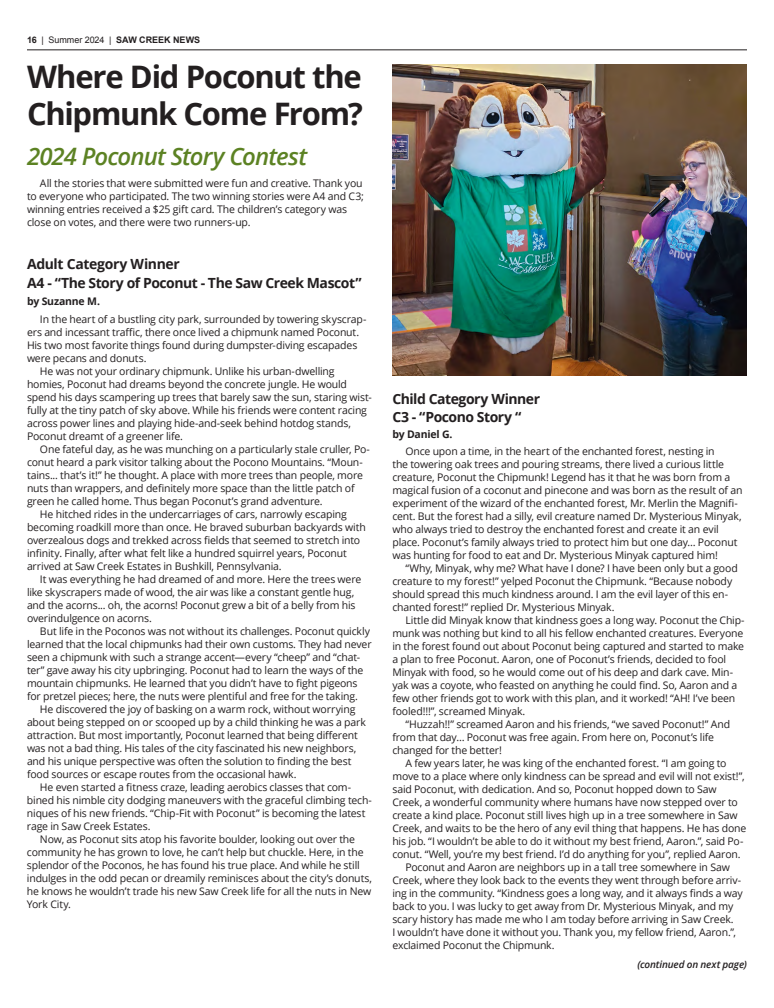
<style>
.page{position:relative;width:774px;height:1008px;background:#fff}
.page>*{position:absolute;margin:0;border:0;box-sizing:border-box;transform-origin:0 0}
.t1{font:700 31px/37.2px "Open Sans";letter-spacing:-.04em;color:#231f20}
.t2{font:italic 600 24px "Open Sans";letter-spacing:-.035em;color:#5c8223}
.t3{font:700 14px/19px "Open Sans";letter-spacing:-.03em;color:#231f20}
.t4{font:10.5px/13px "Open Sans";letter-spacing:-.015em;color:#231f20}
.t5{font:700 10.5px "Open Sans";letter-spacing:-.02em;color:#231f20}
.t6{font:italic 600 10px "Open Sans";letter-spacing:-.015em;color:#231f20}
.t7{font:700 9px "Arial";color:#231f20}
.s1{font-weight:400}
</style>
<div class="page">
<hr style="left:27px;top:50px;width:720px;height:1px;background:#231f20">
<img style="left:392px;top:65px;width:355px;height:311px">
<p class="t7" style="left:27px;top:33px;width:175px">16 <span class="s1">| Summer 2024 |</span> SAW CREEK NEWS</p>
<h1 class="t1" style="left:27px;top:58px;width:337px">Where Did Poconut the<br>Chipmunk Come From?</h1>
<h2 class="t2" style="left:27px;top:140px;width:282px">2024 Poconut Story Contest</h2>
<p class="t4" style="left:27px;top:176px;width:338px;text-indent:13px">All the stories that were submitted were fun and creative. Thank you to everyone who participated. The two winning stories were A4 and C3; winning entries received a $25 gift card. The children’s category was close on votes, and there were two runners-up.</p>
<h3 class="t3" style="left:27px;top:254px;width:336px">Adult Category Winner<br>A4 - “The Story of Poconut - The Saw Creek Mascot”</h3>
<p class="t5" style="left:27px;top:294px;width:74px">by Suzanne M.</p>
<p class="t4" style="left:40px;top:312px;width:328px">In the heart of a bustling city park, surrounded by towering skyscrap-</p>
<p class="t4" style="left:27px;top:325px;width:334px">ers and incessant traffic, there once lived a chipmunk named Poconut.</p>
<p class="t4" style="left:27px;top:338px;width:332px">His two most favorite things found during dumpster-diving escapades</p>
<p class="t4" style="left:27px;top:351px;width:121px">were pecans and donuts.</p>
<p class="t4" style="left:40px;top:364px;width:296px">He was not your ordinary chipmunk. Unlike his urban-dwelling</p>
<p class="t4" style="left:27px;top:377px;width:322px">homies, Poconut had dreams beyond the concrete jungle. He would</p>
<p class="t4" style="left:27px;top:390px;width:346px">spend his days scampering up trees that barely saw the sun, staring wist-</p>
<p class="t4" style="left:27px;top:403px;width:342px">fully at the tiny patch of sky above. While his friends were content racing</p>
<p class="t4" style="left:27px;top:416px;width:326px">across power lines and playing hide-and-seek behind hotdog stands,</p>
<p class="t4" style="left:27px;top:429px;width:157px">Poconut dreamt of a greener life.</p>
<p class="t4" style="left:40px;top:442px;width:332px">One fateful day, as he was munching on a particularly stale cruller, Po-</p>
<p class="t4" style="left:27px;top:455px;width:337px">conut heard a park visitor talking about the Pocono Mountains. “Moun-</p>
<p class="t4" style="left:27px;top:468px;width:338px">tains... that’s it!” he thought. A place with more trees than people, more</p>
<p class="t4" style="left:27px;top:481px;width:329px">nuts than wrappers, and definitely more space than the little patch of</p>
<p class="t4" style="left:27px;top:494px;width:297px">green he called home. Thus began Poconut’s grand adventure.</p>
<p class="t4" style="left:40px;top:507px;width:308px">He hitched rides in the undercarriages of cars, narrowly escaping</p>
<p class="t4" style="left:27px;top:520px;width:340px">becoming roadkill more than once. He braved suburban backyards with</p>
<p class="t4" style="left:27px;top:533px;width:335px">overzealous dogs and trekked across fields that seemed to stretch into</p>
<p class="t4" style="left:27px;top:546px;width:321px">infinity. Finally, after what felt like a hundred squirrel years, Poconut</p>
<p class="t4" style="left:27px;top:559px;width:256px">arrived at Saw Creek Estates in Bushkill, Pennsylvania.</p>
<p class="t4" style="left:40px;top:572px;width:323px">It was everything he had dreamed of and more. Here the trees were</p>
<p class="t4" style="left:27px;top:585px;width:329px">like skyscrapers made of wood, the air was like a constant gentle hug,</p>
<p class="t4" style="left:27px;top:598px;width:330px">and the acorns... oh, the acorns! Poconut grew a bit of a belly from his</p>
<p class="t4" style="left:27px;top:611px;width:126px">overindulgence on acorns.</p>
<p class="t4" style="left:40px;top:624px;width:331px">But life in the Poconos was not without its challenges. Poconut quickly</p>
<p class="t4" style="left:27px;top:637px;width:346px">learned that the local chipmunks had their own customs. They had never</p>
<p class="t4" style="left:27px;top:650px;width:335px">seen a chipmunk with such a strange accent—every “cheep” and “chat-</p>
<p class="t4" style="left:27px;top:663px;width:338px">ter” gave away his city upbringing. Poconut had to learn the ways of the</p>
<p class="t4" style="left:27px;top:676px;width:332px">mountain chipmunks. He learned that you didn’t have to fight pigeons</p>
<p class="t4" style="left:27px;top:689px;width:332px">for pretzel pieces; here, the nuts were plentiful and free for the taking.</p>
<p class="t4" style="left:40px;top:702px;width:317px">He discovered the joy of basking on a warm rock, without worrying</p>
<p class="t4" style="left:27px;top:715px;width:341px">about being stepped on or scooped up by a child thinking he was a park</p>
<p class="t4" style="left:27px;top:728px;width:332px">attraction. But most importantly, Poconut learned that being different</p>
<p class="t4" style="left:27px;top:741px;width:331px">was not a bad thing. His tales of the city fascinated his new neighbors,</p>
<p class="t4" style="left:27px;top:754px;width:326px">and his unique perspective was often the solution to finding the best</p>
<p class="t4" style="left:27px;top:767px;width:271px">food sources or escape routes from the occasional hawk.</p>
<p class="t4" style="left:40px;top:780px;width:313px">He even started a fitness craze, leading aerobics classes that com-</p>
<p class="t4" style="left:27px;top:793px;width:346px">bined his nimble city dodging maneuvers with the graceful climbing tech-</p>
<p class="t4" style="left:27px;top:806px;width:340px">niques of his new friends. “Chip-Fit with Poconut” is becoming the latest</p>
<p class="t4" style="left:27px;top:819px;width:125px">rage in Saw Creek Estates.</p>
<p class="t4" style="left:40px;top:832px;width:317px">Now, as Poconut sits atop his favorite boulder, looking out over the</p>
<p class="t4" style="left:27px;top:845px;width:338px">community he has grown to love, he can’t help but chuckle. Here, in the</p>
<p class="t4" style="left:27px;top:858px;width:334px">splendor of the Poconos, he has found his true place. And while he still</p>
<p class="t4" style="left:27px;top:871px;width:347px">indulges in the odd pecan or dreamily reminisces about the city’s donuts,</p>
<p class="t4" style="left:27px;top:884px;width:346px">he knows he wouldn’t trade his new Saw Creek life for all the nuts in New</p>
<p class="t4" style="left:27px;top:897px;width:45px">York City.</p>
<h3 class="t3" style="left:392px;top:389px;width:149px;line-height:18.2px">Child Category Winner<br>C3 - “Pocono Story “</h3>
<p class="t5" style="left:392px;top:427px;width:62px">by Daniel G.</p>
<p class="t4" style="left:392px;top:444px;width:352px;text-indent:13px">Once upon a time, in the heart of the enchanted forest, nesting in<br>the towering oak trees and pouring streams, there lived a curious little creature, Poconut the Chipmunk! Legend has it that he was born from a magical fusion of a coconut and pinecone and was born as the result of an experiment of the wizard of the enchanted forest, Mr. Merlin the Magnifi&shy;cent. But the forest had a silly, evil creature named Dr. Mysterious Minyak, who always tried to destroy the enchanted forest and create it an evil place. Poconut’s family always tried to protect him but one day… Poconut was hunting for food to eat and Dr. Mysterious Minyak captured him!</p>
<p class="t4" style="left:392px;top:561px;width:347px;text-indent:13px">“Why, Minyak, why me? What have I done? I have been only but a good creature to my forest!” yelped Poconut the Chipmunk. “Because nobody should spread this much kindness around. I am the evil layer of this en&shy;chanted forest!” replied Dr. Mysterious Minyak.</p>
<p class="t4" style="left:392px;top:613px;width:354px;text-indent:13px">Little did Minyak know that kindness goes a long way. Poconut the Chip&shy;munk was nothing but kind to all his fellow enchanted creatures. Everyone in the forest found out about Poconut being captured and started to make a plan to free Poconut. Aaron, one of Poconut’s friends, decided to fool Minyak with food, so he would come out of his deep and dark cave. Min&shy;yak was a coyote, who feasted on anything he could find. So, Aaron and a few other friends got to work with this plan, and it worked! “AH! I’ve been fooled!!!”, screamed Minyak.</p>
<p class="t4" style="left:392px;top:717px;width:339px;text-indent:13px">“Huzzah!!” screamed Aaron and his friends, “we saved Poconut!” And from that day… Poconut was free again. From here on, Poconut’s life changed for the better!</p>
<p class="t4" style="left:405px;top:756px;width:323px">A few years later, he was king of the enchanted forest. “I am going to</p>
<p class="t4" style="left:392px;top:769px;width:354px">move to a place where only kindness can be spread and evil will not exist!”,</p>
<p class="t4" style="left:392px;top:782px;width:326px">said Poconut, with dedication. And so, Poconut hopped down to Saw</p>
<p class="t4" style="left:392px;top:795px;width:347px">Creek, a wonderful community where humans have now stepped over to</p>
<p class="t4" style="left:392px;top:808px;width:347px">create a kind place. Poconut still lives high up in a tree somewhere in Saw</p>
<p class="t4" style="left:392px;top:821px;width:356px">Creek, and waits to be the hero of any evil thing that happens. He has done</p>
<p class="t4" style="left:392px;top:834px;width:353px">his job. “I wouldn’t be able to do it without my best friend, Aaron.”, said Po-</p>
<p class="t4" style="left:392px;top:847px;width:350px">conut. “Well, you’re my best friend. I’d do anything for you”, replied Aaron.</p>
<p class="t4" style="left:405px;top:860px;width:326px">Poconut and Aaron are neighbors up in a tall tree somewhere in Saw</p>
<p class="t4" style="left:392px;top:873px;width:350px">Creek, where they look back to the events they went through before arriv-</p>
<p class="t4" style="left:392px;top:886px;width:352px">ing in the community. “Kindness goes a long way, and it always finds a way</p>
<p class="t4" style="left:392px;top:899px;width:342px">back to you. I was lucky to get away from Dr. Mysterious Minyak, and my</p>
<p class="t4" style="left:392px;top:912px;width:343px">scary history has made me who I am today before arriving in Saw Creek.</p>
<p class="t4" style="left:392px;top:925px;width:345px">I wouldn’t have done it without you. Thank you, my fellow friend, Aaron.”,</p>
<p class="t4" style="left:392px;top:938px;width:164px">exclaimed Poconut the Chipmunk.</p>
<p class="t6" style="left:637px;top:958px;width:111px">(continued on next page)</p>
</div>
